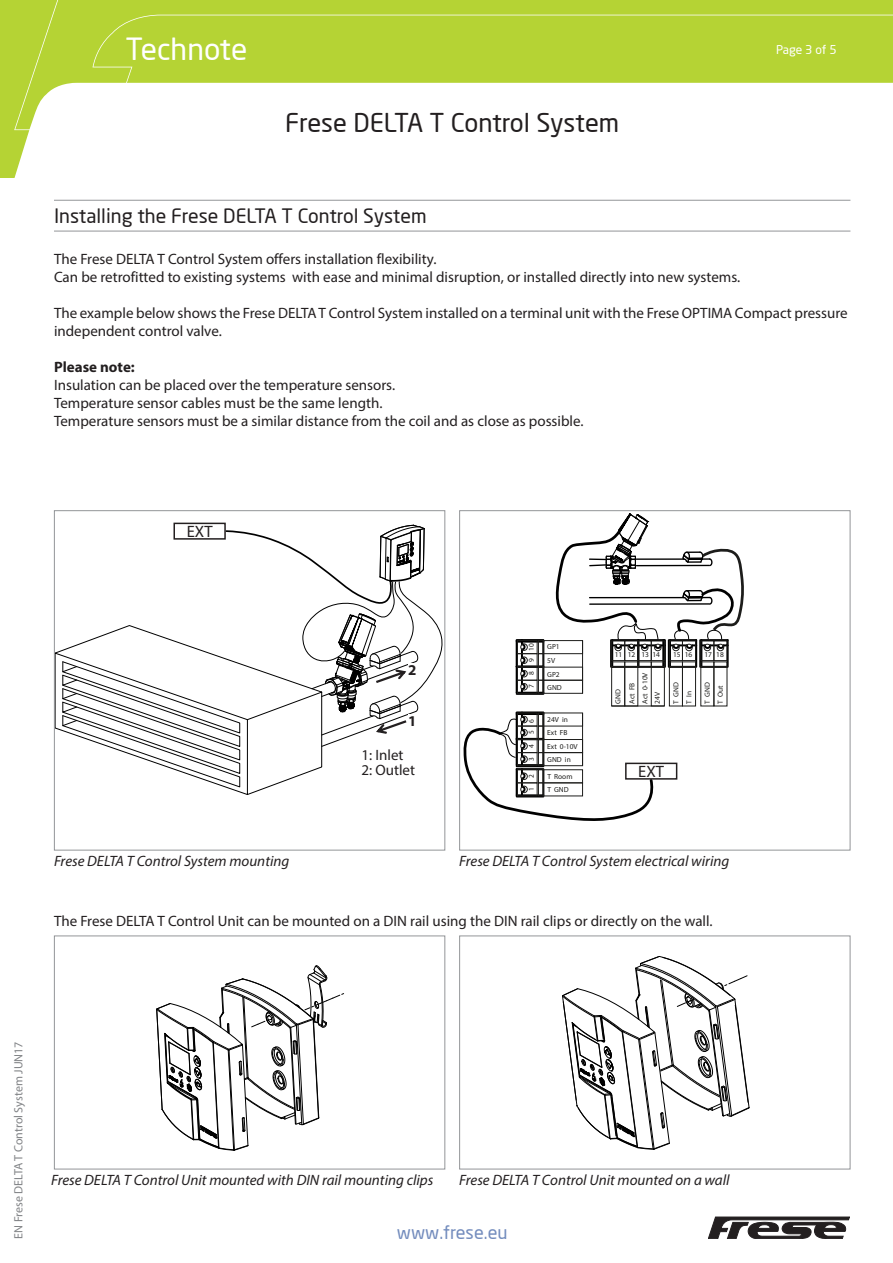
<style>
.page{position:relative;width:893px;height:1263px;background:#fff}
.page>*{position:absolute;margin:0;border:0;box-sizing:border-box;transform-origin:0 0}
.t1{font:30px "Neo Sans";color:#fff}
.t2{font:25.5px "Neo Sans";color:#231f20}
.Tekniske_data_-_Mell{font:19.5px "Neo Sans";color:#231f20}
.t3{font:18px "Neo Sans";color:#738cbd}
.Tekniske_data_-_Brød{font:16.5px "Myriad Pro";letter-spacing:.005em;color:#231f20}
.Tekniske_data_-_Brød-2{font:15px/18px "Myriad Pro";color:#231f20}
.Tekniske_data_-_Mell-2{font:italic 15px "Myriad Pro";color:#231f20}
.Titler_-_index_uk{font:15px "Myriad Pro";color:#231f20}
.Tekniske_data_-_Brød-3{font:700 15px "Myriad Pro";color:#231f20}
.Titler_-_index_uk-2{font:700 15px "Myriad Pro";color:#231f20}
.t4{font:12px "Myriad Pro";color:#808285}
.t5{font:12px "Neo Sans";letter-spacing:-.01em;color:#fff}
.t6{font:7.35px/13px "Myriad Pro";color:#1d1d1b}
</style>
<div class="page">
<svg style="left:0;top:0;width:30px;height:177px;background:#bdd84b"></svg>
<svg style="left:14px;top:0;width:879px;height:130px;fill:#b5d334"></svg>
<svg style="left:708px;top:1217px;width:142px;height:22px"></svg>
<hr style="left:54px;top:231px;width:796px;height:1px;background:#939598">
<hr style="left:54px;top:200px;width:796px;height:1px;background:#939598">
<svg style="left:562px;top:956px;width:188px;height:194px"></svg>
<div style="left:459px;top:935px;width:391px;height:234px;border:1px solid #939598"></div>
<svg style="left:156px;top:965px;width:188px;height:186px"></svg>
<div style="left:54px;top:935px;width:391px;height:234px;border:1px solid #939598"></div>
<svg style="left:54px;top:524px;width:389px;height:272px"></svg>
<div style="left:408px;top:663px;width:13px;height:17px;background:#fff"></div>
<div style="left:408px;top:715px;width:13px;height:17px;background:#fff"></div>
<div style="left:700px;top:666px;width:14px;height:40px;border:1px solid #1d1d1b"></div>
<div style="left:611px;top:666px;width:14px;height:40px;border:1px solid #1d1d1b"></div>
<div style="left:624px;top:666px;width:14px;height:40px;border:1px solid #1d1d1b"></div>
<div style="left:651px;top:666px;width:14px;height:40px;border:1px solid #1d1d1b"></div>
<hr style="left:612px;top:706px;width:52px;height:1px;background:#1d1d1b">
<div style="left:669px;top:666px;width:14px;height:40px;border:1px solid #1d1d1b"></div>
<div style="left:682px;top:666px;width:14px;height:40px;border:1px solid #1d1d1b"></div>
<svg style="left:463px;top:711px;width:190px;height:110px"></svg>
<svg style="left:515px;top:513px;width:229px;height:182px"></svg>
<div style="left:459px;top:510px;width:391px;height:340px;border:1px solid #939598"></div>
<div style="left:173px;top:523px;width:53px;height:17px;border:2px solid #231f20"></div>
<div style="left:625px;top:763px;width:52px;height:17px;border:2px solid #231f20"></div>
<h1 class="t1" style="left:125px;top:31px;width:123px">Technote</h1>
<h2 class="t2" style="left:285px;top:107px;width:335px">Frese DELTA T Control System</h2>
<p class="t5" style="left:776px;top:42px;width:62px">Page 3 of 5</p>
<p class="Tekniske_data_-_Mell" style="left:54px;top:204px;width:374px">Installing the Frese DELTA T Control System</p>
<p class="Tekniske_data_-_Brød-2" style="left:54px;top:250px;width:384px">The Frese DELTA T Control System offers installation flexibility.</p>
<p class="Tekniske_data_-_Brød-2" style="left:54px;top:268px;width:688px">Can be retrofitted to existing systems with ease and minimal disruption, or installed directly into new systems.</p>
<p class="Tekniske_data_-_Brød-2" style="left:54px;top:304px;width:795px">The example below shows the Frese DELTA T Control System installed on a terminal unit with the Frese OPTIMA Compact pressure independent control valve.</p>
<p class="Tekniske_data_-_Brød-3" style="left:54px;top:357px;width:82px">Please note:</p>
<p class="Tekniske_data_-_Brød-2" style="left:54px;top:376px;width:343px">Insulation can be placed over the temperature sensors.</p>
<p class="Tekniske_data_-_Brød-2" style="left:54px;top:394px;width:330px">Temperature sensor cables must be the same length.</p>
<p class="Tekniske_data_-_Brød-2" style="left:54px;top:412px;width:531px">Temperature sensors must be a similar distance from the coil and as close as possible.</p>
<p class="Tekniske_data_-_Brød" style="left:187px;top:521px;width:27px">EXT</p>
<p class="Titler_-_index_uk-2" style="left:408px;top:660px;width:10px">2</p>
<p class="Titler_-_index_uk-2" style="left:408px;top:711px;width:10px">1</p>
<p class="Titler_-_index_uk" style="left:361px;top:745px;width:44px">1: Inlet</p>
<p class="Titler_-_index_uk" style="left:361px;top:760px;width:55px">2: Outlet</p>
<p class="t6" style="left:525px;top:662px;width:20px;rotate:-90deg">9 10</p>
<p class="t6" style="left:547px;top:640px;width:14px">GP1</p>
<p class="t6" style="left:547px;top:654px;width:9px">5V</p>
<p class="t6" style="left:525px;top:675px;width:5px;rotate:-90deg">8</p>
<p class="t6" style="left:547px;top:668px;width:14px">GP2</p>
<p class="t6" style="left:525px;top:688px;width:5px;rotate:-90deg">7</p>
<p class="t6" style="left:547px;top:681px;width:16px">GND</p>
<p class="t6" style="left:525px;top:734px;width:16px;rotate:-90deg">5 6</p>
<p class="t6" style="left:547px;top:712px;width:22px">24V in</p>
<p class="t6" style="left:547px;top:726px;width:22px">Ext FB</p>
<p class="t6" style="left:525px;top:747px;width:5px;rotate:-90deg">4</p>
<p class="t6" style="left:547px;top:740px;width:32px">Ext 0-10V</p>
<p class="t6" style="left:525px;top:761px;width:5px;rotate:-90deg">3</p>
<p class="t6" style="left:547px;top:753px;width:25px">GND in</p>
<p class="t6" style="left:525px;top:778px;width:5px;rotate:-90deg">2</p>
<p class="t6" style="left:547px;top:769px;width:27px;line-height:13.8px">T Room<br>T GND</p>
<p class="t6" style="left:525px;top:791px;width:5px;rotate:-90deg">1</p>
<p class="t6" style="left:615px;top:648px;width:47px">11 12 13 14</p>
<p class="t6" style="left:704px;top:648px;width:21px">17 18</p>
<p class="t6" style="left:611px;top:704px;width:33px;rotate:-90deg">GND<br>Act FB<br>Act 0-10V<br>24V</p>
<p class="t6" style="left:701px;top:704px;width:23px;rotate:-90deg">T GND</p>
<p class="t6" style="left:673px;top:648px;width:21px">15 16</p>
<p class="t6" style="left:669px;top:704px;width:23px;rotate:-90deg">T GND<br>T In</p>
<p class="t6" style="left:714px;top:704px;width:20px;rotate:-90deg">T Out</p>
<p class="Tekniske_data_-_Brød" style="left:638px;top:761px;width:27px">EXT</p>
<p class="Tekniske_data_-_Mell-2" style="left:54px;top:852px;width:237px">Frese DELTA T Control System mounting</p>
<p class="Tekniske_data_-_Mell-2" style="left:459px;top:852px;width:272px">Frese DELTA T Control System electrical wiring</p>
<p class="Tekniske_data_-_Brød-2" style="left:54px;top:911px;width:660px">The Frese DELTA T Control Unit can be mounted on a DIN rail using the DIN rail clips or directly on the wall.</p>
<p class="t4" style="left:11px;top:1239px;width:199px;rotate:-90deg">EN Frese DELTA T Control System JUN17</p>
<p class="Tekniske_data_-_Mell-2" style="left:51px;top:1170px;width:384px">Frese DELTA T Control Unit mounted with DIN rail mounting clips</p>
<p class="Tekniske_data_-_Mell-2" style="left:459px;top:1170px;width:272px">Frese DELTA T Control Unit mounted on a wall</p>
<p class="t3" style="left:397px;top:1222px;width:112px">www.frese.eu</p>
</div>
